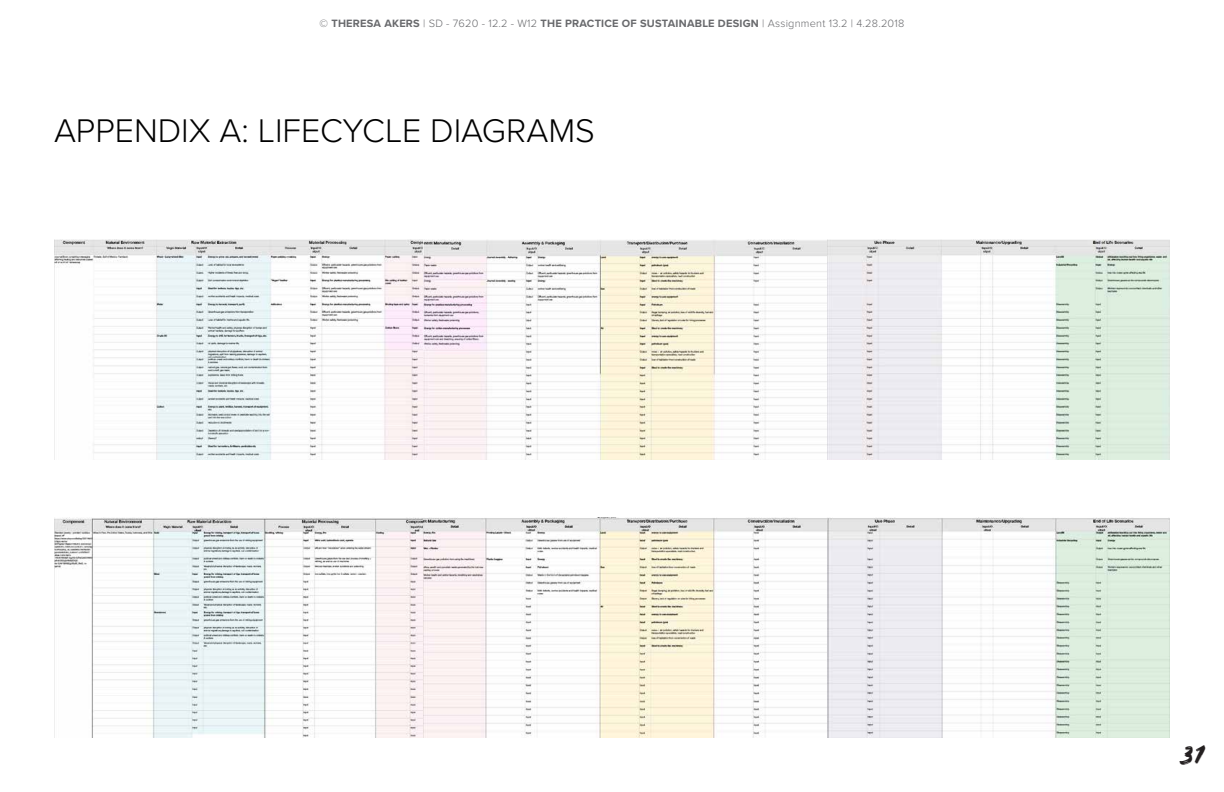
<style>
.page{position:relative;width:1224px;height:792px;background:#fff}
.page>*{position:absolute;margin:0;border:0;box-sizing:border-box;transform-origin:0 0}
.t1{font:300 34px "Proxima Nova";color:#000}
.t2{font:22px "Rustico";color:#231f20}
.t3{font:300 11px "Proxima Nova";letter-spacing:.02em;color:#696a6d}
.s1{font-weight:700}
</style>
<div class="page">
<img style="left:54px;top:240px;width:1116px;height:220px">
<img style="left:54px;top:518px;width:1116px;height:220px">
<p class="t3" style="left:320px;top:15px;width:586px">© <span class="s1">THERESA AKERS</span> | SD - 7620 - 12.2 - W12 <span class="s1">THE PRACTICE OF SUSTAINABLE DESIGN</span> | Assignment 13.2 | 4.28.2018</p>
<h1 class="t1" style="left:54px;top:106px;width:542px">APPENDIX A: LIFECYCLE DIAGRAMS</h1>
<h2 class="t2" style="left:1182px;top:742px;width:24px">31</h2>
</div>
